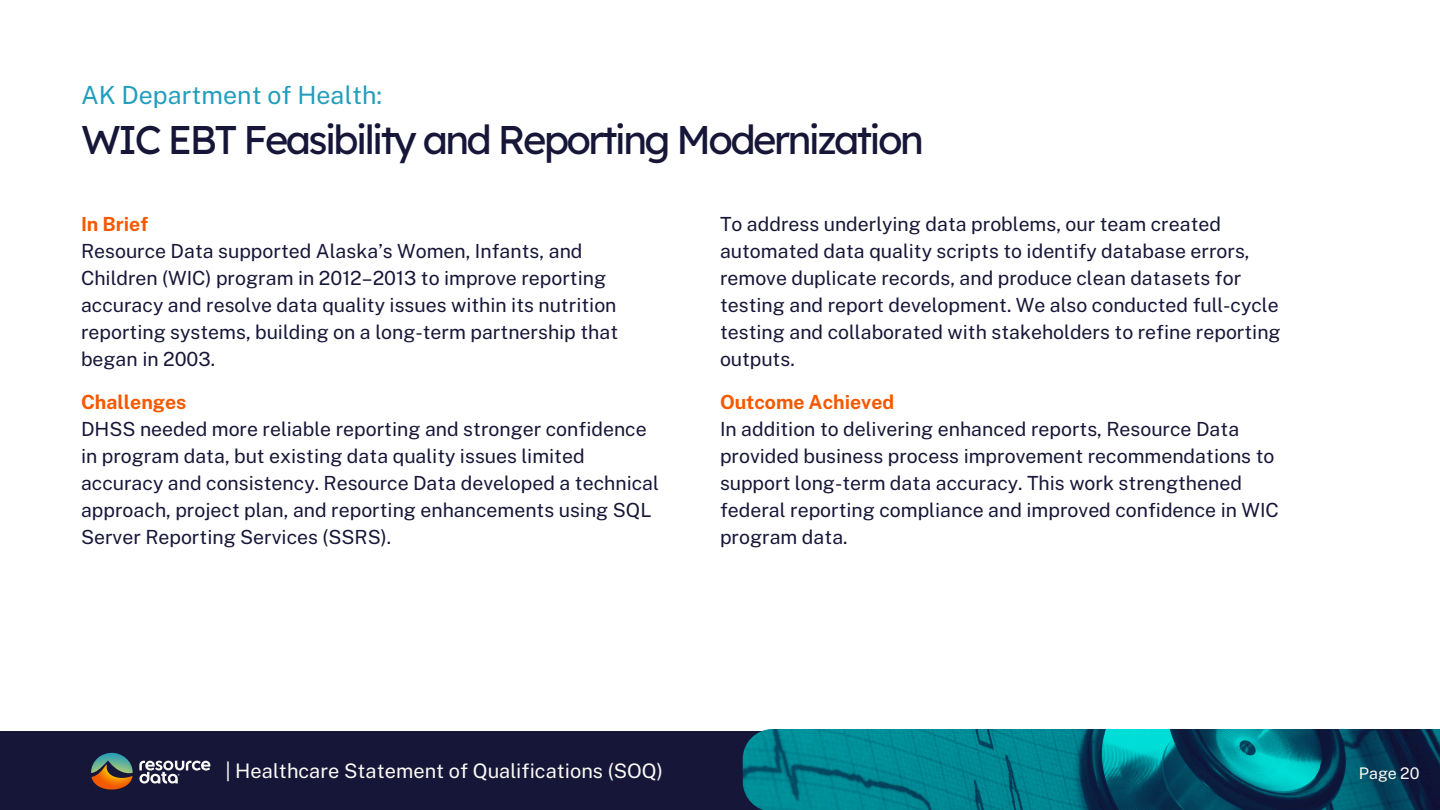
<style>
.page{position:relative;width:1440px;height:810px;background:#fff}
.page>*{position:absolute;margin:0;border:0;box-sizing:border-box;transform-origin:0 0}
.t1{font:40px "Lexend";letter-spacing:-.065em;color:#161638}
.t2{font:25px "Public Sans";color:#229ebc}
.t3{font:20px "Public Sans";color:#fcfbf7}
.t4{font:19.5px/27px "Public Sans";color:#161638}
.t5{font:16px "Public Sans";letter-spacing:-.005em;color:#fcfbf7}
.s1{font-weight:700;color:#f55900}
</style>
<div class="page">
<div style="left:0;top:731px;width:1440px;height:79px;background:#161638"></div>
<img style="left:743px;top:729px;width:697px;height:81px">
<svg style="left:139px;top:760px;width:72px;height:24px"></svg>
<svg style="left:91px;top:753px;width:42px;height:37px"></svg>
<h2 class="t2" style="left:81px;top:80px;width:303px">AK Department of Health:</h2>
<h1 class="t1" style="left:81px;top:114px;width:844px">WIC EBT Feasibility and Reporting Modernization</h1>
<h3 class="t4" style="left:81px;top:210px;width:539px"><span class="s1">In Brief<br></span>Resource Data supported Alaska’s Women, Infants, and Children (WIC) program in 2012–2013 to improve reporting accuracy and resolve data quality issues within its nutrition reporting systems, building on a long-term partnership that began in 2003.</h3>
<h3 class="t4" style="left:81px;top:389px;width:580px"><span class="s1">Challenges<br></span>DHSS needed more reliable reporting and stronger confidence in program data, but existing data quality issues limited accuracy and consistency. Resource Data developed a technical approach, project plan, and reporting enhancements using SQL Server Reporting Services (SSRS).</h3>
<h3 class="t4" style="left:720px;top:210px;width:562px">To address underlying data problems, our team created automated data quality scripts to identify database errors, remove duplicate records, and produce clean datasets for testing and report development. We also conducted full-cycle testing and collaborated with stakeholders to refine reporting outputs.</h3>
<h3 class="t4" style="left:720px;top:389px;width:561px"><span class="s1">Outcome Achieved<br></span>In addition to delivering enhanced reports, Resource Data provided business process improvement recommendations to support long-term data accuracy. This work strengthened federal reporting compliance and improved confidence in WIC program data.</h3>
<h3 class="t3" style="left:225px;top:759px;width:439px">| Healthcare Statement of Qualifications (SOQ)</h3>
<p class="t5" style="left:1359px;top:764px;width:62px">Page 20</p>
</div>
